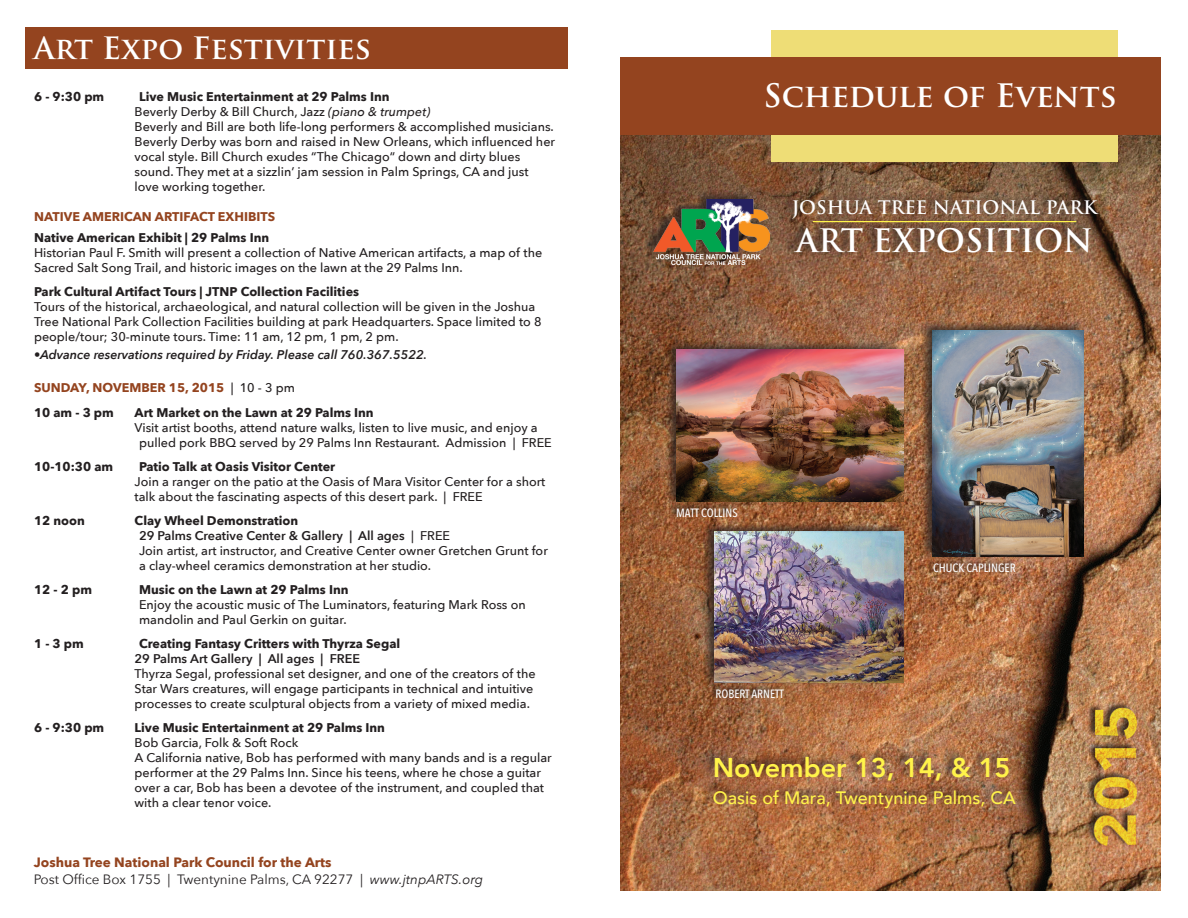
<style>
.page{position:relative;width:1188px;height:918px;background:#fff}
.page>*{position:absolute;margin:0;border:0;box-sizing:border-box;transform-origin:0 0}
.t1{font:700 31.5px "Trajan Pro";color:#fff}
.t2{font:700 31.5px "Trajan";color:#fff}
.t3{font:700 30px "Trajan Pro";color:#fff}
.t4{font:800 27px "Avenir";color:#fff34a}
.t5{font:700 18.15px "Trajan";color:#fff}
.t6{font:500 18px "Avenir";color:#fff34a}
.t7{font:13.5px "Avenir Next";color:#231f20}
.t8{font:700 13.5px "Avenir Next";color:#94441f}
.t9{font:500 12.6px/15px "Avenir Next";color:#231f20}
.t10{font:700 12.6px "Avenir Next";color:#231f20}
.t11{font:600 12.6px "Avenir Next";color:#231f20}
.t12{font:italic 600 12.6px "Avenir Next";color:#231f20}
.t13{font:700 12.6px "Avenir Next";color:#94441f}
.t14{font:500 12px "Avenir Next Condensed";color:#fff}
.s1{font-style:italic}
.s2{font-weight:500;font-style:normal}
.s3{font-weight:500;color:#231f20}
.s4{font-weight:500}
</style>
<div class="page">
<img style="left:620px;top:135px;width:541px;height:755px">
<div style="left:771px;top:31px;width:347px;height:131px;background:#eedd76"></div>
<div style="left:620px;top:58px;width:541px;height:77px;background:#94441f"></div>
<div style="left:702px;top:521px;width:203px;height:165px;background:#231f20;opacity:.75"></div>
<img style="left:714px;top:531px;width:190px;height:152px">
<div style="left:920px;top:320px;width:165px;height:240px;background:#231f20;opacity:.75"></div>
<img style="left:932px;top:330px;width:151px;height:227px">
<div style="left:664px;top:340px;width:241px;height:165px;background:#231f20;opacity:.75"></div>
<img style="left:677px;top:350px;width:227px;height:151px">
<div style="left:701px;top:746px;width:316px;height:65px;background:#231f20;opacity:.75"></div>
<div style="left:927px;top:559px;width:89px;height:15px;background:#231f20;opacity:.75"></div>
<div style="left:671px;top:503px;width:67px;height:15px;background:#231f20;opacity:.75"></div>
<div style="left:710px;top:684px;width:74px;height:15px;background:#231f20;opacity:.75"></div>
<div style="left:26px;top:27px;width:542px;height:41px;background:#94441f"></div>
<div style="left:781px;top:190px;width:318px;height:66px;background:#231f20;opacity:.75"></div>
<hr style="left:813px;top:221px;width:263px;height:1px;background:#fff34a">
<div style="left:642px;top:189px;width:129px;height:79px;background:#231f20;opacity:.75"></div>
<img style="left:653px;top:200px;width:117px;height:64px">
<p class="t3" style="left:34px;top:30px;width:339px">Art Expo Festivities</p>
<p class="t10" style="left:34px;top:86px;width:72px">6 - 9:30 pm</p>
<p class="t10" style="left:139px;top:86px;width:252px">Live Music Entertainment at 29 Palms Inn</p>
<p class="t9" style="left:135px;top:104px;width:297px">Beverly Derby &amp; Bill Church, Jazz <span class="s1">(piano &amp; trumpet)</span></p>
<p class="t9" style="left:135px;top:119px;width:421px">Beverly and Bill are both life-long performers &amp; accomplished musicians.</p>
<p class="t9" style="left:135px;top:134px;width:422px">Beverly Derby was born and raised in New Orleans, which influenced her</p>
<p class="t9" style="left:135px;top:149px;width:387px">vocal style. Bill Church exudes “The Chicago“ down and dirty blues</p>
<p class="t9" style="left:135px;top:164px;width:396px">sound. They met at a sizzlin’ jam session in Palm Springs, CA and just</p>
<p class="t9" style="left:135px;top:179px;width:132px">love working together.</p>
<p class="t13" style="left:34px;top:206px;width:243px">NATIVE AMERICAN ARTIFACT EXHIBITS</p>
<p class="t10" style="left:34px;top:227px;width:237px">Native American Exhibit | 29 Palms Inn</p>
<p class="t9" style="left:34px;top:245px;width:510px">Historian Paul F. Smith will present a collection of Native American artifacts, a map of the<br>Sacred Salt Song Trail, and historic images on the lawn at the 29 Palms Inn.</p>
<p class="t10" style="left:34px;top:281px;width:327px">Park Cultural Artifact Tours | JTNP Collection Facilities</p>
<p class="t9" style="left:34px;top:299px;width:509px">Tours of the historical, archaeological, and natural collection will be given in the Joshua<br>Tree National Park Collection Facilities building at park Headquarters. Space limited to 8 people/tour; 30-minute tours. Time: 11 am, 12 pm, 1 pm, 2 pm.</p>
<p class="t12" style="left:34px;top:344px;width:395px"><span class="s2">•</span>Advance reservations required by Friday. Please call 760.367.5522.</p>
<p class="t13" style="left:34px;top:377px;width:262px">SUNDAY, NOVEMBER 15, 2015 <span class="s3">| 10 - 3 pm</span></p>
<p class="t10" style="left:34px;top:402px;width:81px">10 am - 3 pm</p>
<p class="t10" style="left:135px;top:402px;width:241px">Art Market on the Lawn at 29 Palms Inn</p>
<p class="t9" style="left:135px;top:420px;width:405px">Visit artist booths, attend nature walks, listen to live music, and enjoy a</p>
<p class="t9" style="left:139px;top:435px;width:414px">pulled pork BBQ served by 29 Palms Inn Restaurant. Admission | FREE</p>
<p class="t10" style="left:34px;top:456px;width:81px">10-10:30 am</p>
<p class="t10" style="left:139px;top:456px;width:198px">Patio Talk at Oasis Visitor Center</p>
<p class="t9" style="left:135px;top:474px;width:412px">Join a ranger on the patio at the Oasis of Mara Visitor Center for a short</p>
<p class="t9" style="left:135px;top:489px;width:350px">talk about the fascinating aspects of this desert park. | FREE</p>
<p class="t10" style="left:34px;top:510px;width:52px">12 noon</p>
<p class="t10" style="left:135px;top:510px;width:165px">Clay Wheel Demonstration</p>
<p class="t11" style="left:139px;top:525px;width:313px">29 Palms Creative Center &amp; Gallery | All ages <span class="s4">| FREE</span></p>
<p class="t9" style="left:139px;top:543px;width:410px">Join artist, art instructor, and Creative Center owner Gretchen Grunt for</p>
<p class="t9" style="left:139px;top:558px;width:294px">a clay-wheel ceramics demonstration at her studio.</p>
<p class="t10" style="left:34px;top:579px;width:59px">12 - 2 pm</p>
<p class="t10" style="left:139px;top:579px;width:211px">Music on the Lawn at 29 Palms Inn</p>
<p class="t9" style="left:139px;top:597px;width:388px">Enjoy the acoustic music of The Luminators, featuring Mark Ross on</p>
<p class="t9" style="left:139px;top:612px;width:209px">mandolin and Paul Gerkin on guitar.</p>
<p class="t10" style="left:34px;top:633px;width:51px">1 - 3 pm</p>
<p class="t10" style="left:139px;top:633px;width:263px">Creating Fantasy Critters with Thyrza Segal</p>
<p class="t11" style="left:135px;top:648px;width:227px">29 Palms Art Gallery | All ages | FREE</p>
<p class="t9" style="left:135px;top:666px;width:403px">Thyrza Segal, professional set designer, and one of the creators of the</p>
<p class="t9" style="left:135px;top:681px;width:400px">Star Wars creatures, will engage participants in technical and intuitive</p>
<p class="t9" style="left:135px;top:696px;width:397px">processes to create sculptural objects from a variety of mixed media.</p>
<p class="t10" style="left:34px;top:717px;width:72px">6 - 9:30 pm</p>
<p class="t10" style="left:135px;top:717px;width:252px">Live Music Entertainment at 29 Palms Inn</p>
<p class="t9" style="left:135px;top:735px;width:165px">Bob Garcia, Folk &amp; Soft Rock</p>
<p class="t9" style="left:135px;top:750px;width:419px">A California native, Bob has performed with many bands and is a regular</p>
<p class="t9" style="left:135px;top:765px;width:408px">performer at the 29 Palms Inn. Since his teens, where he chose a guitar</p>
<p class="t9" style="left:135px;top:780px;width:411px">over a car, Bob has been a devotee of the instrument, and coupled that</p>
<p class="t9" style="left:135px;top:795px;width:138px">with a clear tenor voice.</p>
<p class="t8" style="left:34px;top:851px;width:299px">Joshua Tree National Park Council for the Arts</p>
<p class="t7" style="left:34px;top:868px;width:451px">Post Office Box 1755 | Twentynine Palms, CA 92277 | <span class="s1">www.jtnpARTS.org</span></p>
<p class="t1" style="left:763px;top:76px;width:355px">Schedule of Events</p>
<p class="t5" style="left:792px;top:196px;width:307px">JOSHUA TREE NATIONAL PARK</p>
<p class="t2" style="left:796px;top:221px;width:298px">ART EXPOSITION</p>
<p class="t14" style="left:676px;top:505px;width:63px">MATT COLLINS</p>
<p class="t14" style="left:716px;top:686px;width:70px">ROBERT ARNETT</p>
<p class="t14" style="left:933px;top:561px;width:84px">CHUCK CAPLINGER</p>
<p class="t4" style="left:713px;top:746px;width:299px">November 13, 14, &amp; 15</p>
<p class="t6" style="left:713px;top:782px;width:305px">Oasis of Mara, Twentynine Palms, CA</p>
</div>
